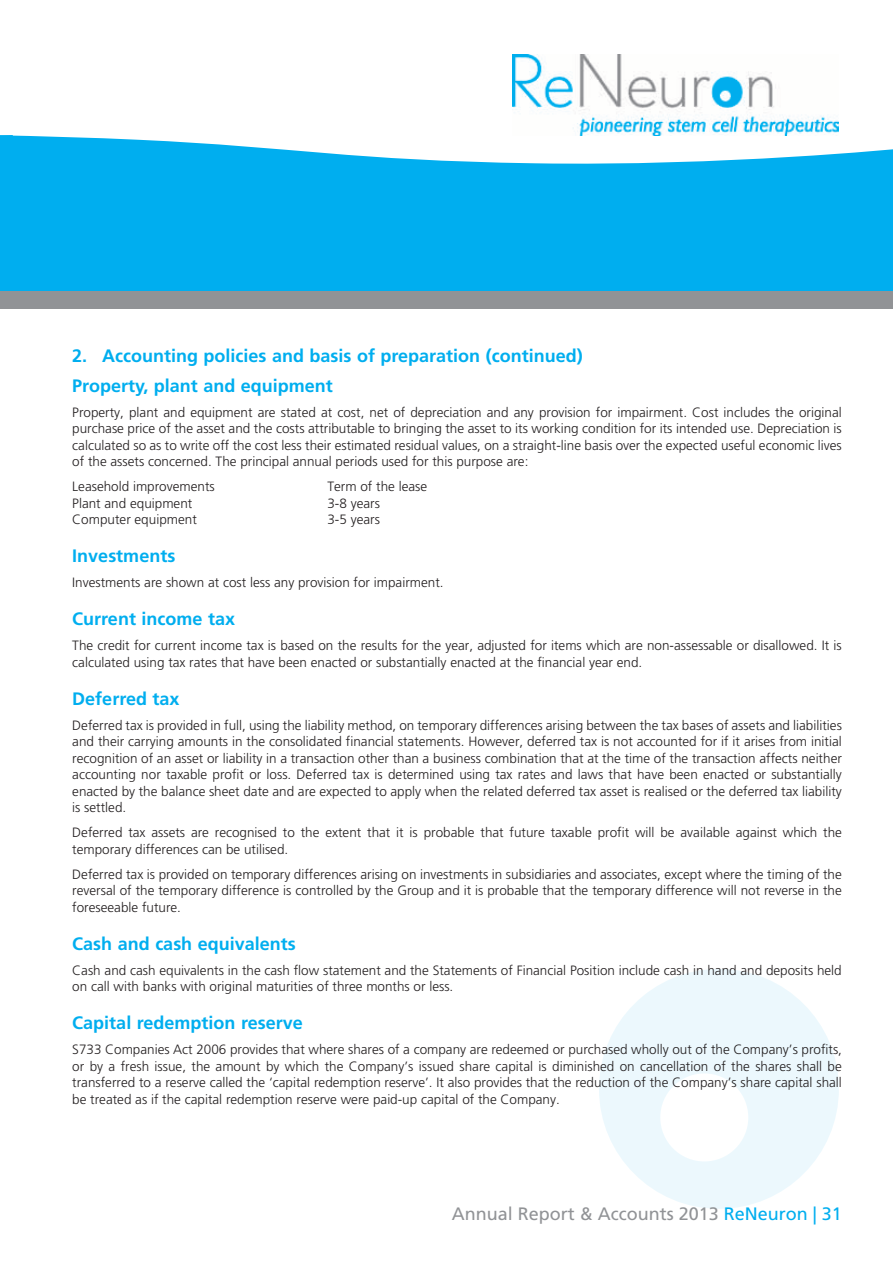
<style>
.page{position:relative;width:893px;height:1263px;background:#fff}
.page>*{position:absolute;margin:0;border:0;box-sizing:border-box;transform-origin:0 0}
.t1{font:700 18px/29.5px "Frutiger LT Std";color:#00aeef}
.t2{font:18px "Frutiger LT Std";color:#919396}
.t3{font:300 13.5px/16.5px "Frutiger LT Std";color:#231f20;text-align:justify}
.s1{color:#00aeef}
</style>
<div class="page">
<img style="left:513px;top:54px;width:326px;height:77px">
<svg style="left:0;top:131px;width:893px;height:160px;background:#23b9f1"></svg>
<div style="left:0;top:291px;width:893px;height:18px;background:#919396"></div>
<svg style="left:599px;top:969px;width:240px;height:240px;fill:#ecf8fd"></svg>
<h1 class="t1" style="left:72px;top:341px;width:512px">2. Accounting policies and basis of preparation (continued)<br>Property, plant and equipment</h1>
<p class="t3" style="left:72px;top:404px;width:771px">Property, plant and equipment are stated at cost, net of depreciation and any provision for impairment. Cost includes the original purchase price of the asset and the costs attributable to bringing the asset to its working condition for its intended use. Depreciation is calculated so as to write off the cost less their estimated residual values, on a straight-line basis over the expected useful economic lives of the assets concerned. The principal annual periods used for this purpose are:</p>
<p class="t3" style="left:72px;top:478px;width:144px">Leasehold improvements</p>
<p class="t3" style="left:327px;top:478px;width:101px">Term of the lease</p>
<p class="t3" style="left:72px;top:495px;width:122px">Plant and equipment</p>
<p class="t3" style="left:327px;top:495px;width:54px">3-8 years</p>
<p class="t3" style="left:72px;top:511px;width:126px">Computer equipment</p>
<p class="t3" style="left:327px;top:511px;width:54px">3-5 years</p>
<h1 class="t1" style="left:72px;top:541px;width:105px">Investments</h1>
<p class="t3" style="left:72px;top:575px;width:373px">Investments are shown at cost less any provision for impairment.</p>
<h1 class="t1" style="left:72px;top:604px;width:164px">Current income tax</h1>
<p class="t3" style="left:72px;top:638px;width:771px">The credit for current income tax is based on the results for the year, adjusted for items which are non-assessable or disallowed. It is calculated using tax rates that have been enacted or substantially enacted at the financial year end.</p>
<h1 class="t1" style="left:72px;top:684px;width:109px">Deferred tax</h1>
<p class="t3" style="left:72px;top:717px;width:771px">Deferred tax is provided in full, using the liability method, on temporary differences arising between the tax bases of assets and liabilities and their carrying amounts in the consolidated financial statements. However, deferred tax is not accounted for if it arises from initial recognition of an asset or liability in a transaction other than a business combination that at the time of the transaction affects neither accounting nor taxable profit or loss. Deferred tax is determined using tax rates and laws that have been enacted or substantially enacted by the balance sheet date and are expected to apply when the related deferred tax asset is realised or the deferred tax liability is settled.</p>
<p class="t3" style="left:72px;top:825px;width:771px">Deferred tax assets are recognised to the extent that it is probable that future taxable profit will be available against which the temporary differences can be utilised.</p>
<p class="t3" style="left:72px;top:866px;width:771px">Deferred tax is provided on temporary differences arising on investments in subsidiaries and associates, except where the timing of the reversal of the temporary difference is controlled by the Group and it is probable that the temporary difference will not reverse in the foreseeable future.</p>
<h1 class="t1" style="left:72px;top:929px;width:225px">Cash and cash equivalents</h1>
<p class="t3" style="left:72px;top:962px;width:771px">Cash and cash equivalents in the cash flow statement and the Statements of Financial Position include cash in hand and deposits held on call with banks with original maturities of three months or less.</p>
<h1 class="t1" style="left:72px;top:1008px;width:232px">Capital redemption reserve</h1>
<p class="t3" style="left:72px;top:1042px;width:771px">S733 Companies Act 2006 provides that where shares of a company are redeemed or purchased wholly out of the Company’s profits, or by a fresh issue, the amount by which the Company’s issued share capital is diminished on cancellation of the shares shall be transferred to a reserve called the ‘capital redemption reserve’. It also provides that the reduction of the Company’s share capital shall be treated as if the capital redemption reserve were paid-up capital of the Company.</p>
<h1 class="t2" style="left:452px;top:1204px;width:392px">Annual Report &amp; Accounts 2013 <span class="s1">ReNeuron | 31</span></h1>
</div>
